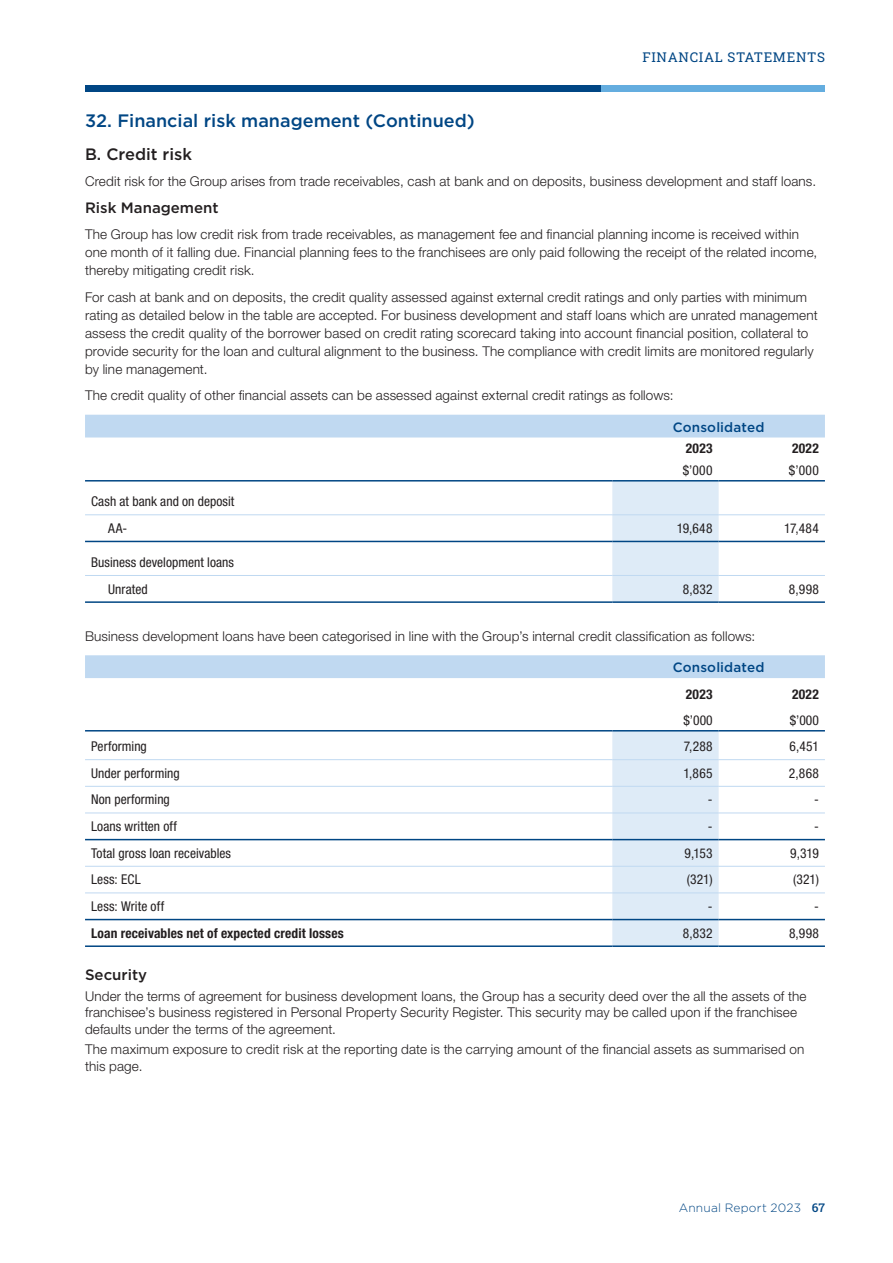
<style>
.page{position:relative;width:893px;height:1263px;background:#fff}
.page>*{position:absolute;margin:0;border:0;box-sizing:border-box;transform-origin:0 0}
.Heading_Para{font:500 18px "Gotham";color:#004684}
.Sub_Heading_Para{font:500 16.5px "Gotham";color:#231f20}
.Paragraph{font:500 15px "Gotham";color:#231f20}
.Sub_Heading_3{font:500 15px "Gotham";color:#231f20}
.Paragraph-2{font:300 13.5px/18px "Helvetica Neue LT Pro";letter-spacing:.01em;color:#231f20}
.Table_Text{font:condensed 13.5px "Helvetica Neue LT Pro";letter-spacing:.005em;color:#231f20}
.Table_Highlight{font:700 condensed 13.5px "Helvetica Neue LT Pro";letter-spacing:.015em;color:#231f20}
.Table_Header{font:500 13.5px "Gotham";letter-spacing:.01em;color:#004684}
.t1{font:13.5px "Roboto Slab";letter-spacing:.05em;color:#004684}
.Table_Indented{font:condensed 13.5px "Helvetica Neue LT Pro";letter-spacing:.01em;color:#231f20}
.t2{font:300 12px "Gotham";letter-spacing:.02em;color:#004684}
.s1{font-family:"Roboto Slab";font-weight:400}
</style>
<div class="page">
<div style="left:601px;top:85px;width:224px;height:6px;background:#64addf"></div>
<div style="left:85px;top:85px;width:516px;height:6px;background:#004684"></div>
<div style="left:85px;top:415px;width:740px;height:22px;background:#c0d9f1"></div>
<div style="left:612px;top:481px;width:107px;height:120px;background:#deebf7"></div>
<hr style="left:85px;top:480px;width:527px;height:1px;background:#004684">
<hr style="left:612px;top:480px;width:107px;height:1px;background:#004684">
<hr style="left:719px;top:480px;width:106px;height:1px;background:#004684">
<hr style="left:85px;top:541px;width:527px;height:1px;background:#004684">
<hr style="left:612px;top:541px;width:107px;height:1px;background:#004684">
<hr style="left:719px;top:541px;width:106px;height:1px;background:#004684">
<hr style="left:85px;top:601px;width:527px;height:2px;background:#004684">
<hr style="left:612px;top:601px;width:107px;height:2px;background:#004684">
<hr style="left:719px;top:601px;width:106px;height:2px;background:#004684">
<hr style="left:85px;top:514px;width:527px;height:1px;background:#c0d9f1">
<hr style="left:612px;top:514px;width:107px;height:1px;background:#c0d9f1">
<hr style="left:719px;top:514px;width:106px;height:1px;background:#c0d9f1">
<hr style="left:85px;top:575px;width:527px;height:1px;background:#c0d9f1">
<hr style="left:612px;top:575px;width:107px;height:1px;background:#c0d9f1">
<hr style="left:719px;top:575px;width:106px;height:1px;background:#c0d9f1">
<div style="left:85px;top:655px;width:740px;height:23px;background:#c0d9f1"></div>
<div style="left:612px;top:731px;width:107px;height:214px;background:#deebf7"></div>
<hr style="left:85px;top:759px;width:527px;height:1px;background:#c0d9f1">
<hr style="left:612px;top:759px;width:107px;height:1px;background:#c0d9f1">
<hr style="left:719px;top:759px;width:106px;height:1px;background:#c0d9f1">
<hr style="left:85px;top:786px;width:527px;height:1px;background:#c0d9f1">
<hr style="left:612px;top:786px;width:107px;height:1px;background:#c0d9f1">
<hr style="left:719px;top:786px;width:106px;height:1px;background:#c0d9f1">
<hr style="left:85px;top:812px;width:527px;height:1px;background:#c0d9f1">
<hr style="left:612px;top:812px;width:107px;height:1px;background:#c0d9f1">
<hr style="left:719px;top:812px;width:106px;height:1px;background:#c0d9f1">
<hr style="left:85px;top:866px;width:527px;height:1px;background:#c0d9f1">
<hr style="left:612px;top:866px;width:107px;height:1px;background:#c0d9f1">
<hr style="left:719px;top:866px;width:106px;height:1px;background:#c0d9f1">
<hr style="left:85px;top:892px;width:527px;height:1px;background:#c0d9f1">
<hr style="left:612px;top:892px;width:107px;height:1px;background:#c0d9f1">
<hr style="left:719px;top:892px;width:106px;height:1px;background:#c0d9f1">
<hr style="left:85px;top:730px;width:527px;height:1px;background:#004684">
<hr style="left:612px;top:730px;width:107px;height:1px;background:#004684">
<hr style="left:719px;top:730px;width:106px;height:1px;background:#004684">
<hr style="left:85px;top:919px;width:527px;height:1px;background:#004684">
<hr style="left:612px;top:919px;width:107px;height:1px;background:#004684">
<hr style="left:719px;top:919px;width:106px;height:1px;background:#004684">
<hr style="left:85px;top:945px;width:527px;height:2px;background:#004684">
<hr style="left:612px;top:945px;width:107px;height:2px;background:#004684">
<hr style="left:719px;top:945px;width:106px;height:2px;background:#004684">
<hr style="left:85px;top:839px;width:527px;height:1px;background:#004684">
<hr style="left:612px;top:839px;width:107px;height:1px;background:#004684">
<hr style="left:719px;top:839px;width:106px;height:1px;background:#004684">
<p class="t1" style="left:642px;top:48px;width:184px">FINANCIAL STATEMENTS</p>
<p class="Heading_Para" style="left:85px;top:109px;width:391px">32. Financial risk management (Continued)</p>
<p class="Sub_Heading_Para" style="left:85px;top:143px;width:108px">B. Credit risk</p>
<p class="Paragraph-2" style="left:85px;top:172px;width:733px">Credit risk for the Group arises from trade receivables, cash at bank and on deposits, business development and staff loans.</p>
<p class="Paragraph" style="left:85px;top:198px;width:135px">Risk Management</p>
<p class="Paragraph-2" style="left:85px;top:225px;width:734px">The Group has low credit risk from trade receivables, as management fee and financial planning income is received within one month of it falling due. Financial planning fees to the franchisees are only paid following the receipt of the related income, thereby mitigating credit risk.</p>
<p class="Paragraph-2" style="left:85px;top:288px;width:734px">For cash at bank and on deposits, the credit quality assessed against external credit ratings and only parties with minimum rating as detailed below in the table are accepted. For business development and staff loans which are unrated management assess the credit quality of the borrower based on credit rating scorecard taking into account financial position, collateral to provide security for the loan and cultural alignment to the business. The compliance with credit limits are monitored regularly by line management.</p>
<p class="Paragraph-2" style="left:85px;top:386px;width:590px">The credit quality of other financial assets can be assessed against external credit ratings as follows:</p>
<p class="Table_Header" style="left:673px;top:418px;width:93px">Consolidated</p>
<p class="Table_Highlight" style="left:686px;top:440px;width:28px">2023</p>
<p class="Table_Highlight" style="left:792px;top:440px;width:28px">2022</p>
<p class="Table_Text" style="left:683px;top:462px;width:31px">$’000</p>
<p class="Table_Text" style="left:789px;top:462px;width:31px">$’000</p>
<p class="Table_Text" style="left:91px;top:494px;width:145px">Cash at bank and on deposit</p>
<p class="Table_Indented" style="left:108px;top:520px;width:21px">AA-</p>
<p class="Table_Text" style="left:677px;top:520px;width:37px">19,648</p>
<p class="Table_Text" style="left:784px;top:520px;width:36px">17,484</p>
<p class="Table_Text" style="left:91px;top:554px;width:145px">Business development loans</p>
<p class="Table_Indented" style="left:108px;top:581px;width:41px">Unrated</p>
<p class="Table_Text" style="left:683px;top:581px;width:31px">8,832</p>
<p class="Table_Text" style="left:789px;top:581px;width:31px">8,998</p>
<p class="Paragraph-2" style="left:85px;top:627px;width:672px">Business development loans have been categorised in line with the Group’s internal credit classification as follows:</p>
<p class="Table_Header" style="left:673px;top:658px;width:93px">Consolidated</p>
<p class="Table_Highlight" style="left:686px;top:686px;width:28px">2023</p>
<p class="Table_Highlight" style="left:792px;top:686px;width:28px">2022</p>
<p class="Table_Text" style="left:683px;top:712px;width:31px">$’000</p>
<p class="Table_Text" style="left:790px;top:712px;width:31px">$’000</p>
<p class="Table_Text" style="left:91px;top:738px;width:57px">Performing</p>
<p class="Table_Text" style="left:684px;top:738px;width:30px">7,288</p>
<p class="Table_Text" style="left:790px;top:738px;width:31px">6,451</p>
<p class="Table_Text" style="left:91px;top:765px;width:90px">Under performing</p>
<p class="Table_Text" style="left:683px;top:765px;width:31px">1,865</p>
<p class="Table_Text" style="left:789px;top:765px;width:31px">2,868</p>
<p class="Table_Text" style="left:91px;top:792px;width:80px">Non performing</p>
<p class="Table_Text" style="left:708px;top:792px;width:6px">-</p>
<p class="Table_Text" style="left:814px;top:792px;width:6px">-</p>
<p class="Table_Text" style="left:91px;top:818px;width:88px">Loans written off</p>
<p class="Table_Text" style="left:708px;top:818px;width:6px">-</p>
<p class="Table_Text" style="left:814px;top:818px;width:6px">-</p>
<p class="Table_Text" style="left:91px;top:845px;width:142px">Total gross loan receivables</p>
<p class="Table_Text" style="left:685px;top:845px;width:30px">9,153</p>
<p class="Table_Text" style="left:790px;top:845px;width:30px">9,319</p>
<p class="Table_Text" style="left:91px;top:872px;width:51px">Less: ECL</p>
<p class="Table_Text" style="left:687px;top:872px;width:27px">(321)</p>
<p class="Table_Text" style="left:793px;top:872px;width:27px">(321)</p>
<p class="Table_Text" style="left:91px;top:898px;width:75px">Less: Write off</p>
<p class="Table_Text" style="left:708px;top:898px;width:6px">-</p>
<p class="Table_Text" style="left:814px;top:898px;width:6px">-</p>
<p class="Table_Highlight" style="left:91px;top:925px;width:254px">Loan receivables net of expected credit losses</p>
<p class="Table_Text" style="left:683px;top:925px;width:31px">8,832</p>
<p class="Table_Text" style="left:789px;top:925px;width:31px">8,998</p>
<p class="Sub_Heading_3" style="left:85px;top:965px;width:64px">Security</p>
<p class="Paragraph-2" style="left:85px;top:987px;width:723px;line-height:16.5px">Under the terms of agreement for business development loans, the Group has a security deed over the all the assets of the franchisee’s business registered in Personal Property Security Register. This security may be called upon if the franchisee defaults under the terms of the agreement.</p>
<p class="Paragraph-2" style="left:85px;top:1041px;width:721px;line-height:16.5px">The maximum exposure to credit risk at the reporting date is the carrying amount of the financial assets as summarised on this page.</p>
<p class="t2" style="left:679px;top:1200px;width:148px">Annual Report 2023 <span class="s1">67</span></p>
</div>
